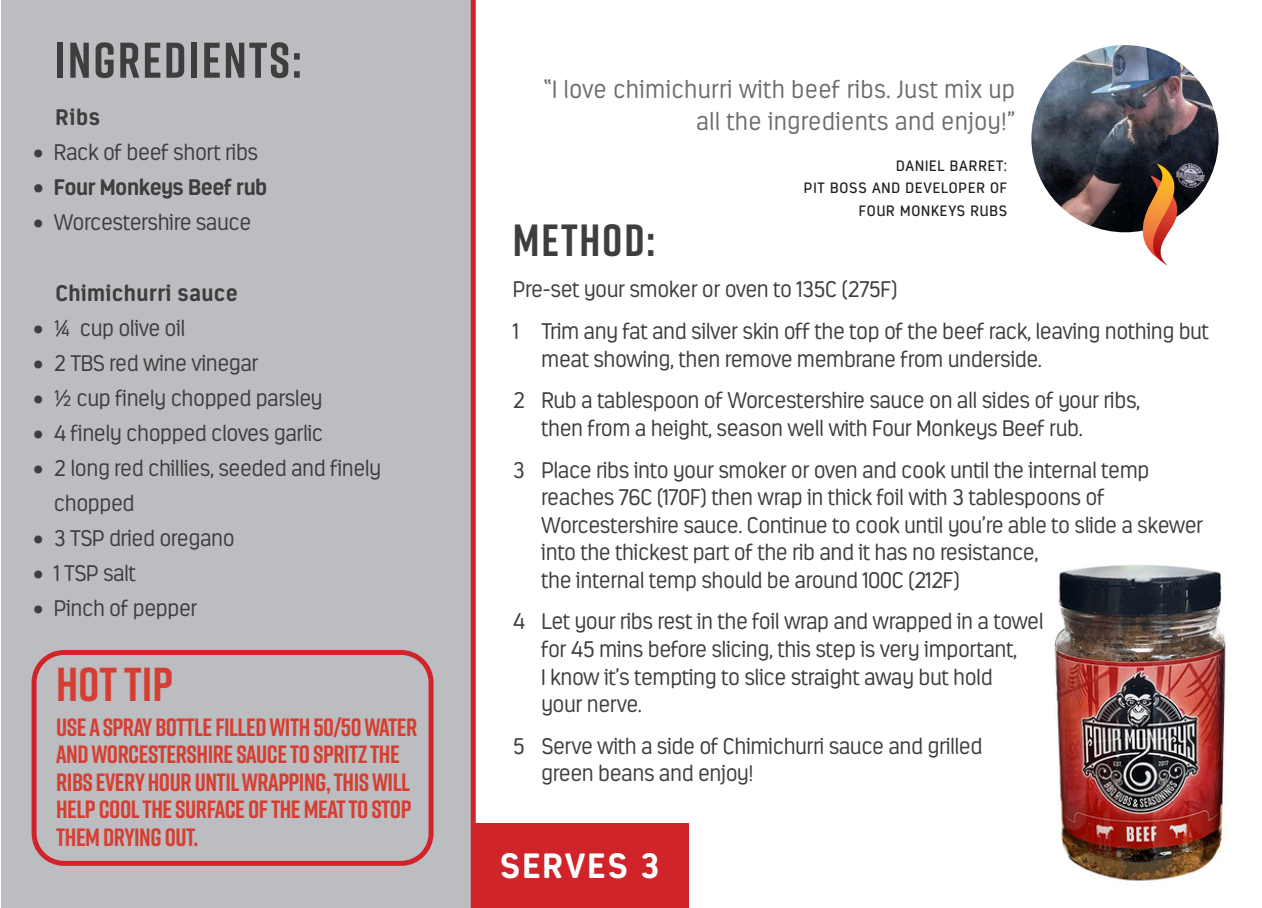
<style>
.page{position:relative;width:1262px;height:908px;background:#fff}
.page>*{position:absolute;margin:0;border:0;box-sizing:border-box;transform-origin:0 0}
.t1{font:700 50px "Rift";letter-spacing:.04em;color:#3e3e3f}
.t2{font:700 47.5px "Rift";color:#d53f33}
.t3{font:700 45px "Rift";letter-spacing:.04em;color:#3e3e3f}
.t4{font:700 35px "Estandar Rounded";letter-spacing:.06em;color:#fff}
.t5{font:700 25px/27.5px "Rift";letter-spacing:-.02em;color:#d53f33}
.t6{font:300 25px/32.5px "Estandar Rounded";letter-spacing:.01em;color:#6c6d70;text-align:right}
.t7{font:300 22.5px/27.5px "Estandar Rounded";letter-spacing:-.02em;color:#3e3e3f}
.t8{font:700 22.5px "Estandar Rounded";letter-spacing:.02em;color:#3e3e3f}
.t9{font:700 22.5px "Estandar Rounded";letter-spacing:-.02em;color:#3e3e3f}
.t10{font:15px/22.5px "Estandar Rounded";letter-spacing:.06em;color:#231f20;text-align:right}
.s1{font-family:"Minion Pro";font-weight:400;font-size:30px}
.s2{font-family:"Minion Pro";font-size:30px}
</style>
<div class="page">
<div style="left:471px;top:823px;width:218px;height:84px;background:#d1232a"></div>
<div style="left:1px;top:0;width:472px;height:907px;background:#bcbdc0"></div>
<div style="left:471px;top:0;width:5px;height:907px;background:#d1232a"></div>
<div style="left:32px;top:649px;width:401px;height:216px;border:5px solid #d1232a;border-radius:30px"></div>
<img style="left:1031px;top:45px;width:187px;height:187px;border-radius:94px">
<svg style="left:1138px;top:164px;width:45px;height:102px"></svg>
<img style="left:1054px;top:564px;width:172px;height:317px">
<p class="t1" style="left:55px;top:24px;width:248px">INGREDIENTS:</p>
<p class="t8" style="left:56px;top:104px;width:46px">Ribs</p>
<p class="t7" style="left:33px;top:139px;width:227px"><span class="s1">•</span> Rack of beef short ribs</p>
<p class="t9" style="left:33px;top:174px;width:236px"><span class="s2">•</span> Four Monkeys Beef rub</p>
<p class="t7" style="left:33px;top:209px;width:220px"><span class="s1">•</span> Worcestershire sauce</p>
<p class="t8" style="left:56px;top:279px;width:184px">Chimichurri sauce</p>
<p class="t7" style="left:33px;top:314px;width:154px"><span class="s1">•</span> ¼ cup olive oil</p>
<p class="t7" style="left:33px;top:349px;width:227px"><span class="s1">•</span> 2 TBS red wine vinegar</p>
<p class="t7" style="left:33px;top:384px;width:291px"><span class="s1">•</span> ½ cup finely chopped parsley</p>
<p class="t7" style="left:33px;top:419px;width:292px"><span class="s1">•</span> 4 finely chopped cloves garlic</p>
<p class="t7" style="left:54px;top:450px;width:329px;line-height:35px;text-indent:-21px"><span class="s1">•</span> 2 long red chillies, seeded and finely chopped</p>
<p class="t7" style="left:33px;top:524px;width:203px"><span class="s1">•</span> 3 TSP dried oregano</p>
<p class="t7" style="left:33px;top:559px;width:105px"><span class="s1">•</span> 1 TSP salt</p>
<p class="t7" style="left:33px;top:594px;width:166px"><span class="s1">•</span> Pinch of pepper</p>
<p class="t2" style="left:56px;top:650px;width:118px">HOT TIP</p>
<p class="t5" style="left:56px;top:712px;width:363px">USE A SPRAY BOTTLE FILLED WITH 50/50 WATER AND WORCESTERSHIRE SAUCE TO SPRITZ THE RIBS EVERY HOUR UNTIL WRAPPING, THIS WILL HELP COOL THE SURFACE OF THE MEAT TO STOP THEM DRYING OUT.</p>
<p class="t6" style="left:543px;top:72px;width:473px">“I love chimichurri with beef ribs. Just mix up all the ingredients and enjoy!”</p>
<p class="t10" style="left:804px;top:154px;width:205px">DANIEL BARRET:<br>PIT BOSS AND DEVELOPER OF<br>FOUR MONKEYS RUBS</p>
<p class="t3" style="left:513px;top:208px;width:144px">METHOD:</p>
<p class="t7" style="left:513px;top:276px;width:386px">Pre-set your smoker or oven to 135C (275F)</p>
<p class="t7" style="left:541px;top:317px;width:669px;text-indent:-28px">1 Trim any fat and silver skin off the top of the beef rack, leaving nothing but meat showing, then remove membrane from underside.</p>
<p class="t7" style="left:541px;top:386px;width:600px;text-indent:-28px">2 Rub a tablespoon of Worcestershire sauce on all sides of your ribs, then from a height, season well with Four Monkeys Beef rub.</p>
<p class="t7" style="left:541px;top:456px;width:663px;text-indent:-28px">3 Place ribs into your smoker or oven and cook until the internal temp reaches 76C (170F) then wrap in thick foil with 3 tablespoons of Worcestershire sauce. Continue to cook until you’re able to slide a skewer into the thickest part of the rib and it has no resistance,<br>the internal temp should be around 100C (212F)</p>
<p class="t7" style="left:541px;top:607px;width:504px;text-indent:-28px">4 Let your ribs rest in the foil wrap and wrapped in a towel for 45 mins before slicing, this step is very important,<br>I know it’s tempting to slice straight away but hold<br>your nerve.</p>
<p class="t7" style="left:541px;top:731px;width:442px;text-indent:-28px">5 Serve with a side of Chimichurri sauce and grilled green beans and enjoy!</p>
<p class="t4" style="left:500px;top:844px;width:161px">SERVES 3</p>
</div>
